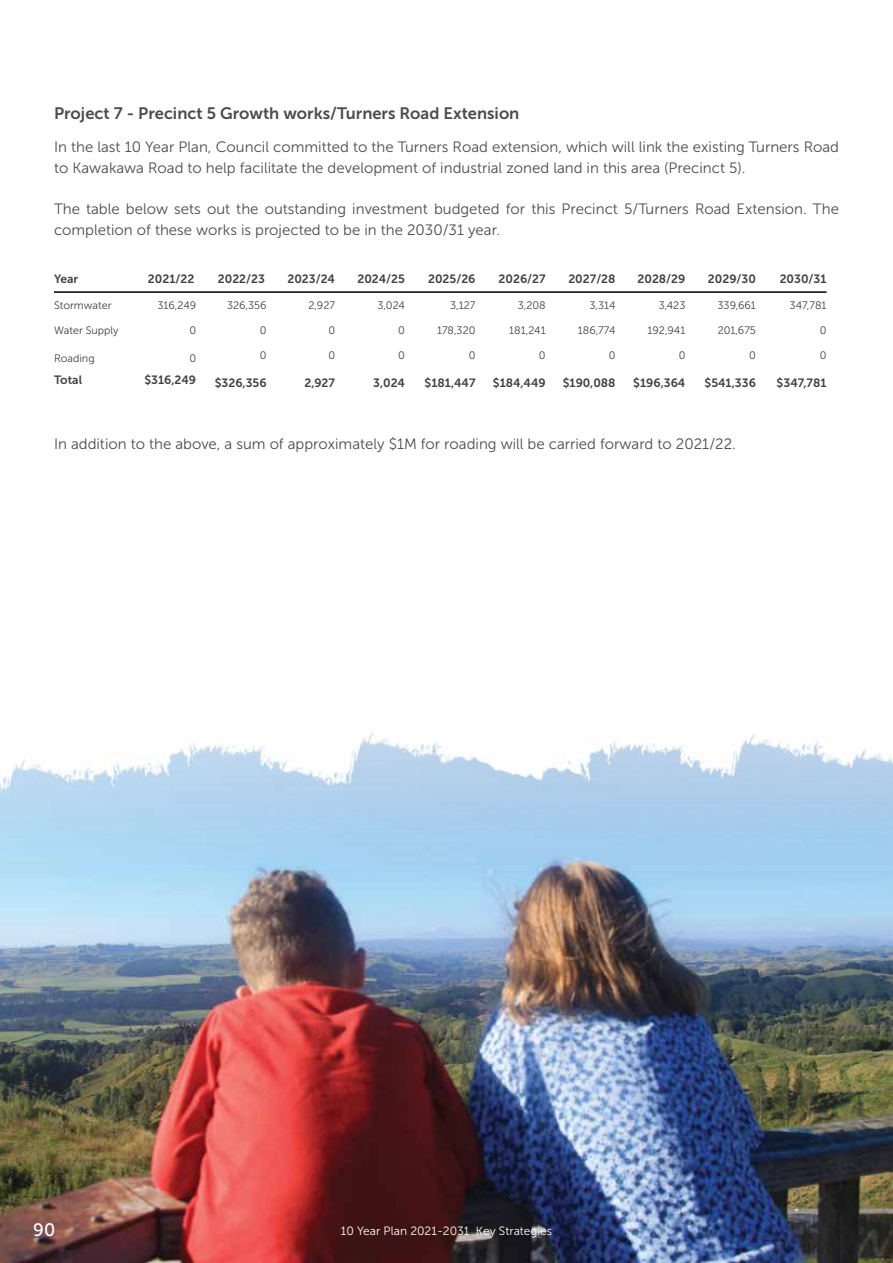
<style>
.page{position:relative;width:893px;height:1263px;background:#fff}
.page>*{position:absolute;margin:0;border:0;box-sizing:border-box;transform-origin:0 0}
.t1{font:18px "Museo Sans 500";color:#fff}
.t2{font:16.5px "Museo Sans 700";color:#4c4c4c}
.t3{font:15px/21px "Museo Sans 300";color:#4c4c4c}
.t4{font:12px "Museo Sans 700";color:#414042}
.t5{font:12px "Museo Sans 300";color:#fff}
.t6{font:10.8px "Museo Sans 300";color:#414042}
</style>
<div class="page">
<hr style="left:54px;top:291px;width:772px;height:2px;background:#000">
<img style="left:0;top:733px;width:893px;height:530px">
<p class="t2" style="left:54px;top:104px;width:467px">Project 7 - Precinct 5 Growth works/Turners Road Extension</p>
<p class="t3" style="left:54px;top:137px;width:787px">In the last 10 Year Plan, Council committed to the Turners Road extension, which will link the existing Turners Road to Kawakawa Road to help facilitate the development of industrial zoned land in this area (Precinct 5).</p>
<p class="t3" style="left:54px;top:198px;width:786px">The table below sets out the outstanding investment budgeted for this Precinct 5/Turners Road Extension. The completion of these works is projected to be in the 2030/31 year.</p>
<p class="t4" style="left:54px;top:272px;width:26px">Year</p>
<p class="t4" style="left:148px;top:272px;width:48px">2021/22</p>
<p class="t4" style="left:218px;top:272px;width:49px">2022/23</p>
<p class="t6" style="left:157px;top:300px;width:40px">316,249</p>
<p class="t6" style="left:189px;top:325px;width:8px">0</p>
<p class="t6" style="left:189px;top:353px;width:8px">0</p>
<p class="t4" style="left:144px;top:374px;width:53px">$316,249</p>
<p class="t6" style="left:54px;top:300px;width:59px">Stormwater</p>
<p class="t6" style="left:54px;top:325px;width:66px">Water Supply</p>
<p class="t6" style="left:54px;top:353px;width:42px">Roading</p>
<p class="t4" style="left:54px;top:374px;width:30px">Total</p>
<p class="t6" style="left:227px;top:300px;width:41px">326,356</p>
<p class="t6" style="left:260px;top:325px;width:8px">0</p>
<p class="t6" style="left:260px;top:350px;width:8px">0</p>
<p class="t4" style="left:215px;top:376px;width:54px">$326,356</p>
<p class="t4" style="left:287px;top:272px;width:49px">2023/24</p>
<p class="t6" style="left:308px;top:300px;width:28px">2,927</p>
<p class="t6" style="left:328px;top:325px;width:8px">0</p>
<p class="t6" style="left:328px;top:350px;width:8px">0</p>
<p class="t4" style="left:304px;top:376px;width:32px">2,927</p>
<p class="t4" style="left:357px;top:272px;width:49px">2024/25</p>
<p class="t6" style="left:378px;top:300px;width:29px">3,024</p>
<p class="t6" style="left:398px;top:325px;width:8px">0</p>
<p class="t6" style="left:398px;top:350px;width:8px">0</p>
<p class="t4" style="left:373px;top:376px;width:33px">3,024</p>
<p class="t4" style="left:428px;top:272px;width:49px">2025/26</p>
<p class="t6" style="left:450px;top:300px;width:27px">3,127</p>
<p class="t6" style="left:437px;top:325px;width:40px">178,320</p>
<p class="t6" style="left:469px;top:350px;width:8px">0</p>
<p class="t4" style="left:425px;top:376px;width:52px">$181,447</p>
<p class="t4" style="left:499px;top:272px;width:49px">2026/27</p>
<p class="t6" style="left:518px;top:300px;width:29px">3,208</p>
<p class="t6" style="left:509px;top:325px;width:38px">181,241</p>
<p class="t6" style="left:539px;top:350px;width:8px">0</p>
<p class="t4" style="left:493px;top:376px;width:54px">$184,449</p>
<p class="t4" style="left:568px;top:272px;width:49px">2027/28</p>
<p class="t6" style="left:590px;top:300px;width:27px">3,314</p>
<p class="t6" style="left:578px;top:325px;width:39px">186,774</p>
<p class="t6" style="left:609px;top:350px;width:8px">0</p>
<p class="t4" style="left:563px;top:376px;width:54px">$190,088</p>
<p class="t4" style="left:637px;top:272px;width:49px">2028/29</p>
<p class="t4" style="left:708px;top:272px;width:50px">2029/30</p>
<p class="t6" style="left:659px;top:300px;width:28px">3,423</p>
<p class="t6" style="left:647px;top:325px;width:39px">192,941</p>
<p class="t6" style="left:679px;top:350px;width:8px">0</p>
<p class="t4" style="left:633px;top:376px;width:54px">$196,364</p>
<p class="t6" style="left:718px;top:300px;width:40px">339,661</p>
<p class="t6" style="left:718px;top:325px;width:40px">201,675</p>
<p class="t6" style="left:749px;top:350px;width:8px">0</p>
<p class="t4" style="left:704px;top:376px;width:53px">$541,336</p>
<p class="t3" style="left:54px;top:434px;width:683px">In addition to the above, a sum of approximately $1M for roading will be carried forward to 2021/22.</p>
<p class="t4" style="left:780px;top:272px;width:48px">2030/31</p>
<p class="t6" style="left:790px;top:300px;width:38px">347,781</p>
<p class="t6" style="left:820px;top:325px;width:8px">0</p>
<p class="t6" style="left:820px;top:350px;width:8px">0</p>
<p class="t4" style="left:777px;top:376px;width:51px">$347,781</p>
<p class="t1" style="left:33px;top:1220px;width:24px">90</p>
<p class="t5" style="left:341px;top:1225px;width:213px">10 Year Plan 2021-2031 Key Strategies</p>
</div>
